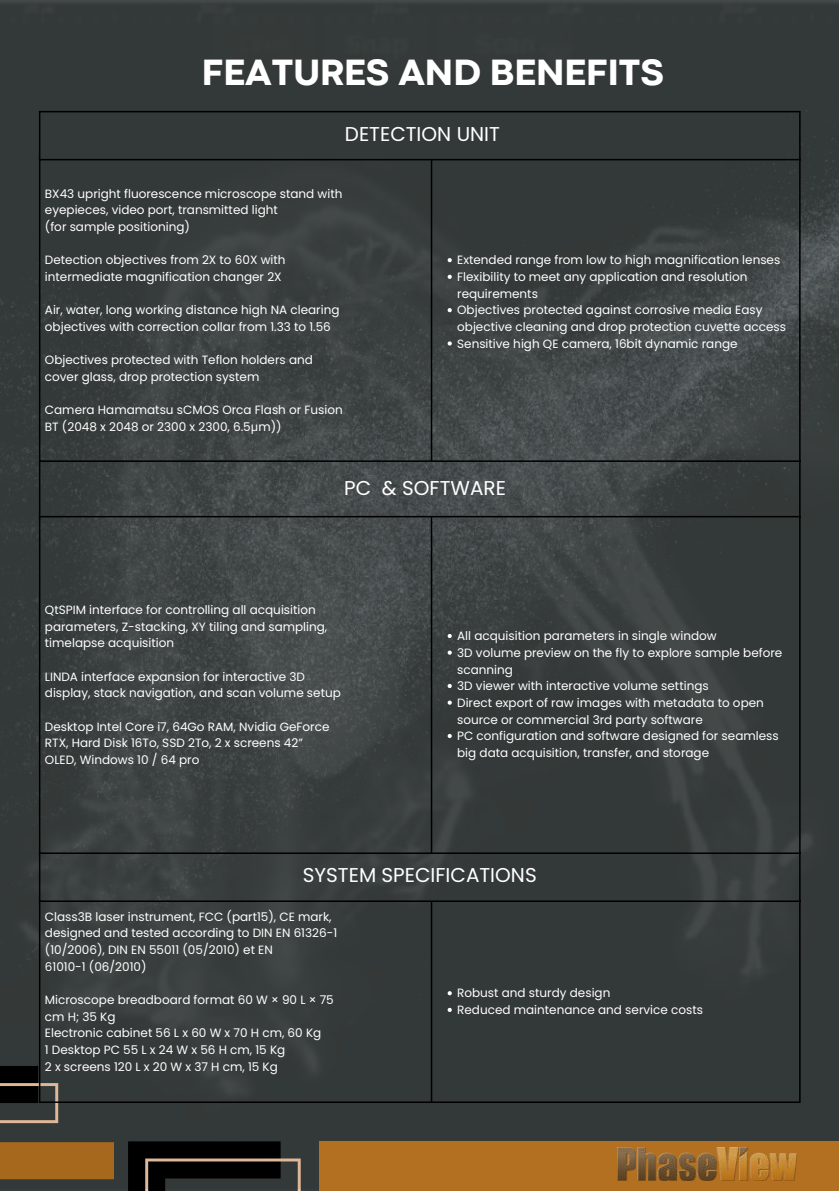
<style>
.page{position:relative;width:839px;height:1191px;background:#fff}
.page>*{position:absolute;margin:0;border:0;box-sizing:border-box;transform-origin:0 0}
.t1{font:800 38.2px "Codec Pro";color:#fff}
.t2{font:20px "Poppins";color:#fff}
.t3{font:12px/16.6px "Poppins";color:#fff}
.s1{font-family:"Noto Sans"}
</style>
<div class="page">
<svg style="left:128px;top:1189px;width:173px;height:2px"></svg>
<img style="left:0;top:0;width:838px;height:1189px">
<div style="left:319px;top:1141px;width:519px;height:50px;background:#b27020"></div>
<img style="left:0;top:87px;width:838px;height:954px">
<svg style="left:447px;top:258px;width:5px;height:4px"></svg>
<svg style="left:447px;top:275px;width:5px;height:4px"></svg>
<svg style="left:447px;top:308px;width:5px;height:4px"></svg>
<svg style="left:447px;top:341px;width:5px;height:5px"></svg>
<svg style="left:447px;top:634px;width:5px;height:4px"></svg>
<svg style="left:447px;top:651px;width:5px;height:4px"></svg>
<svg style="left:447px;top:684px;width:5px;height:4px"></svg>
<svg style="left:447px;top:701px;width:5px;height:4px"></svg>
<svg style="left:447px;top:734px;width:5px;height:4px"></svg>
<svg style="left:447px;top:991px;width:5px;height:4px"></svg>
<svg style="left:447px;top:1008px;width:5px;height:4px"></svg>
<hr style="left:39px;top:112px;width:1px;height:989px;background:#000">
<hr style="left:431px;top:160px;width:1px;height:300px;background:#000">
<hr style="left:431px;top:517px;width:1px;height:335px;background:#000">
<hr style="left:431px;top:902px;width:1px;height:199px;background:#000">
<hr style="left:799px;top:112px;width:1px;height:989px;background:#000">
<hr style="left:39px;top:111px;width:761px;height:1px;background:#000">
<hr style="left:39px;top:159px;width:761px;height:1px;background:#000">
<hr style="left:39px;top:460px;width:761px;height:2px;background:#000">
<hr style="left:39px;top:516px;width:761px;height:1px;background:#000">
<hr style="left:39px;top:852px;width:761px;height:2px;background:#000">
<hr style="left:39px;top:900px;width:761px;height:2px;background:#000">
<hr style="left:39px;top:1101px;width:761px;height:2px;background:#000">
<img style="left:617px;top:1147px;width:179px;height:33px">
<h1 class="t1" style="left:202px;top:59px;width:463px">FEATURES AND BENEFITS</h1>
<h2 class="t2" style="left:345px;top:120px;width:157px">DETECTION UNIT</h2>
<p class="t3" style="left:45px;top:185px;width:299px">BX43 upright fluorescence microscope stand with eyepieces, video port, transmitted light<br>(for sample positioning)</p>
<p class="t3" style="left:45px;top:252px;width:242px">Detection objectives from 2X to 60X with intermediate magnification changer 2X</p>
<p class="t3" style="left:45px;top:302px;width:296px">Air, water, long working distance high NA clearing objectives with correction collar from 1.33 to 1.56</p>
<p class="t3" style="left:45px;top:352px;width:269px">Objectives protected with Teflon holders and cover glass, drop protection system</p>
<p class="t3" style="left:45px;top:402px;width:299px">Camera Hamamatsu sCMOS Orca Flash or Fusion<br>BT (2048 x 2048 or 2300 x 2300, 6.5<span class="s1">μ</span>m))</p>
<p class="t3" style="left:457px;top:252px;width:330px">Extended range from low to high magnification lenses Flexibility to meet any application and resolution requirements<br>Objectives protected against corrosive media Easy objective cleaning and drop protection cuvette access Sensitive high QE camera, 16bit dynamic range</p>
<h2 class="t2" style="left:344px;top:474px;width:163px">PC &amp; SOFTWARE</h2>
<p class="t3" style="left:45px;top:601px;width:284px">QtSPIM interface for controlling all acquisition parameters, Z-stacking, XY tiling and sampling, timelapse acquisition</p>
<p class="t3" style="left:45px;top:668px;width:297px">LINDA interface expansion for interactive 3D display, stack navigation, and scan volume setup</p>
<p class="t3" style="left:45px;top:718px;width:286px">Desktop Intel Core i7, 64Go RAM, Nvidia GeForce<br>RTX, Hard Disk 16To, SSD 2To, 2 x screens 42”<br>OLED, Windows 10 / 64 pro</p>
<p class="t3" style="left:457px;top:628px;width:326px">All acquisition parameters in single window<br>3D volume preview on the fly to explore sample before scanning<br>3D viewer with interactive volume settings<br>Direct export of raw images with metadata to open source or commercial 3rd party software<br>PC configuration and software designed for seamless big data acquisition, transfer, and storage</p>
<h2 class="t2" style="left:303px;top:861px;width:235px">SYSTEM SPECIFICATIONS</h2>
<p class="t3" style="left:45px;top:908px;width:294px">Class3B laser instrument, FCC (part15), CE mark, designed and tested according to DIN EN 61326-1 (10/2006), DIN EN 55011 (05/2010) et EN<br>61010-1 (06/2010)</p>
<p class="t3" style="left:45px;top:991px;width:290px">Microscope breadboard format 60 W × 90 L × 75 cm H; 35 Kg<br>Electronic cabinet 56 L x 60 W x 70 H cm, 60 Kg<br>1 Desktop PC 55 L x 24 W x 56 H cm, 15 Kg<br>2 x screens 120 L x 20 W x 37 H cm, 15 Kg</p>
<p class="t3" style="left:457px;top:985px;width:247px">Robust and sturdy design<br>Reduced maintenance and service costs</p>
</div>
